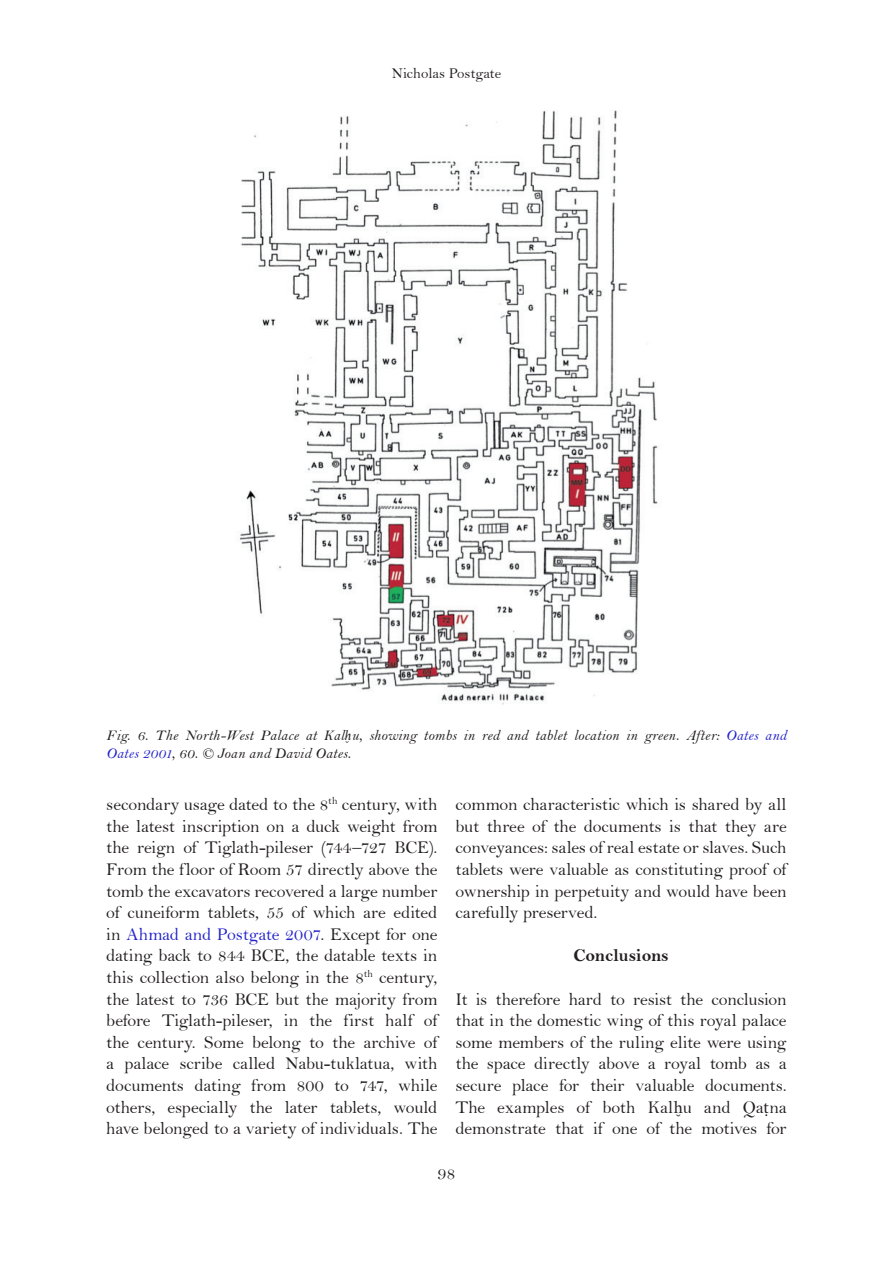
<style>
.page{position:relative;width:893px;height:1263px;background:#fff}
.page>*{position:absolute;margin:0;border:0;box-sizing:border-box;transform-origin:0 0}
.Paper_Text{font:18px/21.6px "Bell";letter-spacing:-.01em;color:#231f20;text-align:justify}
.Text_Overhead_1{font:18px "Bell MT Bold";color:#231f20}
.Captions{font:15px/18px "Bell MT Italic";letter-spacing:.015em;color:#231f20}
.t1{font:15px "Bell";color:#231f20}
.s1{font-family:"Amiri";font-style:italic}
.s2{color:#2323cb}
.s3{font-family:"Amiri"}
</style>
<div class="page">
<img style="left:239px;top:110px;width:419px;height:595px">
<p class="t1" style="left:392px;top:64px;width:111px">Nicholas Postgate</p>
<p class="Captions" style="left:106px;top:726px;width:682px">Fig. 6. The North-West Palace at Kal<span class="s1">ḫ</span>u, showing tombs in red and tablet location in green. After: <span class="s2">Oates and<br>Oates 2001</span>, 60. © Joan and David Oates.</p>
<p class="Paper_Text" style="left:106px;top:793px;width:333px">secondary usage dated to the 8<sup>th</sup> century, with the latest inscription on a duck weight from the reign of Tiglath-pileser (744–727 BCE).<br>From the floor of Room 57 directly above the tomb the excavators recovered a large number of cuneiform tablets, 55 of which are edited in <span class="s2">Ahmad and Postgate 2007</span>. Except for one dating back to 844 BCE, the datable texts in this collection also belong in the 8<sup>th</sup> century, the latest to 736 BCE but the majority from before Tiglath-pileser, in the first half of the century. Some belong to the archive of a palace scribe called Nabu-tuklatua, with documents dating from 800 to 747, while others, especially the later tablets, would have belonged to a variety of individuals. The</p>
<p class="Paper_Text" style="left:455px;top:793px;width:333px">common characteristic which is shared by all but three of the documents is that they are conveyances: sales of real estate or slaves. Such tablets were valuable as constituting proof of ownership in perpetuity and would have been carefully preserved.</p>
<p class="Text_Overhead_1" style="left:574px;top:945px;width:97px">Conclusions</p>
<p class="Paper_Text" style="left:455px;top:988px;width:333px">It is therefore hard to resist the conclusion that in the domestic wing of this royal palace some members of the ruling elite were using the space directly above a royal tomb as a secure place for their valuable documents.<br>The examples of both Kal<span class="s3">ḫ</span>u and Qa<span class="s3">ṭ</span>na demonstrate that if one of the motives for</p>
<p class="Paper_Text" style="left:437px;top:1162px;width:19px">98</p>
</div>
